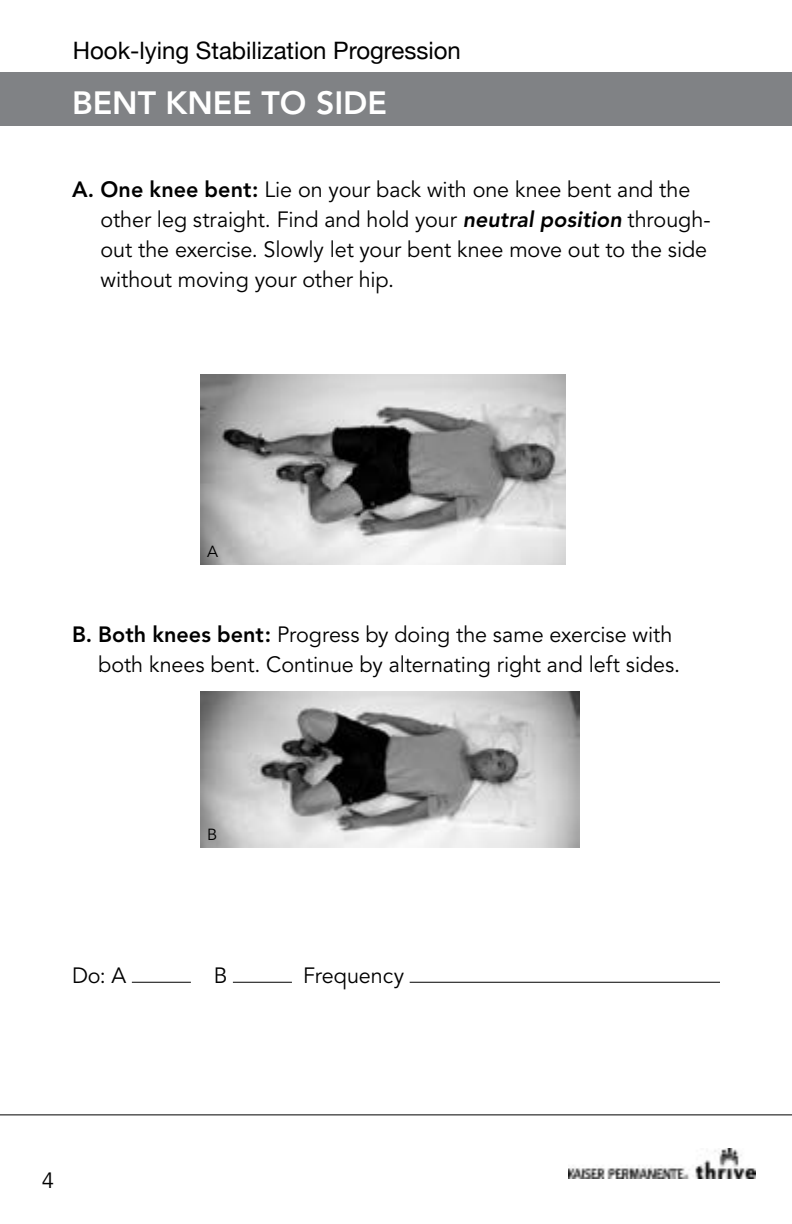
<style>
.page{position:relative;width:792px;height:1224px;background:#fff}
.page>*{position:absolute;margin:0;border:0;box-sizing:border-box;transform-origin:0 0}
.t1{font:800 32px "Avenir";color:#fff}
.t2{font:24px "Helvetica Neue";color:#000}
.TEXT{font:22px/30px "Avenir";letter-spacing:-.005em;color:#000}
.t3{font:16px "Avenir";color:#000}
.s1{font-weight:800}
.s2{font-weight:800;font-style:italic}
</style>
<div class="page">
<img style="left:569px;top:1149px;width:187px;height:29px">
<div style="left:0;top:72px;width:792px;height:54px;background:#808285"></div>
<hr style="left:132px;top:982px;width:59px;height:1px;background:#000">
<hr style="left:233px;top:982px;width:59px;height:1px;background:#000">
<hr style="left:410px;top:982px;width:310px;height:1px;background:#000">
<img style="left:200px;top:375px;width:366px;height:190px">
<img style="left:200px;top:691px;width:380px;height:156px">
<hr style="left:0;top:1114px;width:792px;height:1px;background:#000">
<p class="t2" style="left:73px;top:33px;width:389px">Hook-lying Stabilization Progression</p>
<p class="t1" style="left:72px;top:84px;width:317px">BENT KNEE TO SIDE</p>
<p class="TEXT" style="left:101px;top:175px;width:612px;text-indent:-29px"><span class="s1">A. One knee bent:</span> Lie on your back with one knee bent and the other leg straight. Find and hold your <span class="s2">neutral position</span> through&shy;out the exercise. Slowly let your bent knee move out to the side without moving your other hip.</p>
<p class="t3" style="left:207px;top:542px;width:12px">A</p>
<p class="TEXT" style="left:98px;top:620px;width:584px;text-indent:-26px"><span class="s1">B. Both knees bent:</span> Progress by doing the same exercise with both knees bent. Continue by alternating right and left sides.</p>
<p class="t3" style="left:207px;top:825px;width:12px">B</p>
<p class="TEXT" style="left:72px;top:961px;width:56px">Do: A</p>
<p class="TEXT" style="left:214px;top:961px;width:15px">B</p>
<p class="TEXT" style="left:303px;top:961px;width:102px">Frequency</p>
<p class="TEXT" style="left:42px;top:1166px;width:14px">4</p>
</div>
